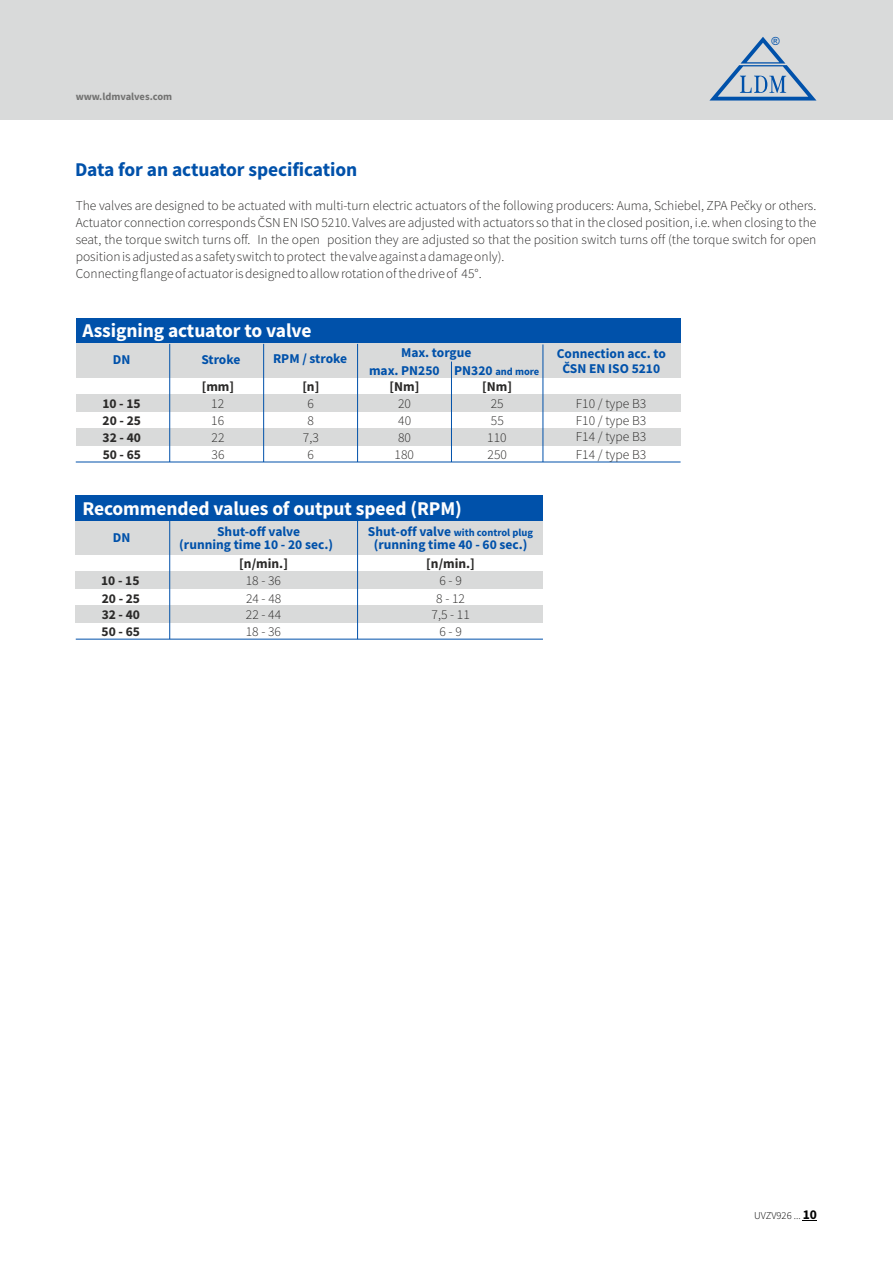
<style>
.page{position:relative;width:893px;height:1263px;background:#fff}
.page>*{position:absolute;margin:0;border:0;box-sizing:border-box;transform-origin:0 0}
.t1{font:700 19.5px "Source Sans Pro";letter-spacing:-.005em;color:#fefefe}
.t2{font:700 19.5px "Source Sans Pro";letter-spacing:-.005em;color:#0051aa}
.t3{font:300 13.5px/17.1px "Source Sans Pro";color:#2b2a29}
.t4{font:700 13.5px/14.9px "Source Sans Pro";color:#0051aa;text-align:center}
.t5{font:700 13.5px/17.1px "Source Sans Pro";color:#2b2a29;text-align:justify}
.t6{font:11.25px "Arial";color:#0051aa}
.t7{font:700 10.5px "Source Sans Pro";color:#0051aa}
.t8{font:700 10.5px "Source Sans Pro";color:#727271}
.t9{font:300 10.5px "Source Sans Pro";color:#000}
.s1{font-size:10.5px}
.s2{color:#2b2a29}
.s3{font-size:13.5px}
.s4{font-weight:700;font-size:13.5px}
</style>
<div class="page">
<div style="left:76px;top:521px;width:467px;height:34px;background:#d9dada"></div>
<div style="left:76px;top:572px;width:467px;height:17px;background:#d9dada"></div>
<div style="left:76px;top:605px;width:467px;height:17px;background:#d9dada"></div>
<div style="left:76px;top:495px;width:467px;height:26px;background:#0051aa"></div>
<div style="left:76px;top:318px;width:604px;height:26px;background:#0051aa"></div>
<div style="left:76px;top:428px;width:604px;height:17px;background:#d9dada"></div>
<div style="left:76px;top:394px;width:604px;height:17px;background:#d9dada"></div>
<div style="left:76px;top:344px;width:604px;height:34px;background:#d9dada"></div>
<hr style="left:263px;top:344px;width:1px;height:118px;background:#0051aa">
<hr style="left:169px;top:344px;width:1px;height:118px;background:#0051aa">
<hr style="left:357px;top:344px;width:1px;height:118px;background:#0051aa">
<hr style="left:451px;top:362px;width:1px;height:100px;background:#0051aa">
<hr style="left:76px;top:462px;width:605px;height:1px;background:#0051aa">
<hr style="left:169px;top:521px;width:1px;height:118px;background:#0051aa">
<hr style="left:357px;top:521px;width:1px;height:118px;background:#0051aa">
<hr style="left:76px;top:639px;width:467px;height:1px;background:#0051aa">
<hr style="left:543px;top:344px;width:1px;height:118px;background:#0051aa">
<svg style="left:803px;top:1220px;width:14px;height:1px"></svg>
<div style="left:0;top:0;width:893px;height:119px;background:#d9dada"></div>
<svg style="left:709px;top:37px;width:107px;height:64px"></svg>
<p class="t8" style="left:76px;top:92px;width:98px">www.ldmvalves.com</p>
<p class="t6" style="left:772px;top:37px;width:10px">®</p>
<h1 class="t2" style="left:75px;top:161px;width:284px">Data for an actuator specification</h1>
<p class="t3" style="left:76px;top:198px;width:742px">The valves are designed to be actuated with multi-turn electric actuators of the following producers: Auma, Schiebel, ZPA Pečky or others.<br>Actuator connection corresponds ČSN EN ISO 5210. Valves are adjusted with actuators so that in the closed position, i.e. when closing to the seat, the torque switch turns off. In the open position they are adjusted so that the position switch turns off (the torque switch for open position is adjusted as a safety switch to protect the valve against a damage only).<br>Connecting flange of actuator is designed to allow rotation of the drive of 45°.</p>
<h1 class="t1" style="left:82px;top:322px;width:231px">Assigning actuator to valve</h1>
<p class="t4" style="left:113px;top:354px;width:19px">DN</p>
<p class="t4" style="left:201px;top:354px;width:41px">Stroke</p>
<p class="t4" style="left:273px;top:353px;width:76px">RPM / stroke</p>
<p class="t4" style="left:401px;top:346px;width:72px">Max. torgue</p>
<p class="t4" style="left:557px;top:347px;width:111px">Connection acc. to<br>ČSN EN ISO 5210</p>
<p class="t4" style="left:482px;top:363px;width:59px;line-height:16.4px;text-align:left;text-indent:-113px">max. PN250 PN320 <span class="s1">and more </span><span class="s2">[Nm]</span></p>
<p class="t3" style="left:487px;top:396px;width:21px">25<br>55<br>110<br>250</p>
<p class="t5" style="left:202px;top:379px;width:34px">[mm]</p>
<p class="t5" style="left:302px;top:379px;width:19px">[n]</p>
<p class="t5" style="left:390px;top:379px;width:31px">[Nm]</p>
<p class="t3" style="left:395px;top:396px;width:21px">20<br>40<br>80<br>180</p>
<p class="t3" style="left:576px;top:396px;width:72px;text-align:justify">F10 / type B3<br>F10 / type B3<br>F14 / type B3<br>F14 / type B3</p>
<h1 class="t1" style="left:82px;top:500px;width:381px">Recommended values of output speed (RPM)</h1>
<p class="t4" style="left:113px;top:531px;width:19px">DN</p>
<p class="t5" style="left:102px;top:396px;width:40px">10 - 15<br>20 - 25<br>32 - 40<br>50 - 65</p>
<p class="t3" style="left:211px;top:396px;width:15px;text-align:justify">12<br>16<br>22<br>36</p>
<p class="t3" style="left:303px;top:396px;width:17px;text-align:center">6<br>8<br>7,3<br>6</p>
<p class="t4" style="left:217px;top:525px;width:85px">Shut-off valve</p>
<p class="t7" style="left:368px;top:528px;width:167px"><span class="s3">Shut-off valve</span> with control plug</p>
<p class="t4" style="left:374px;top:538px;width:155px">(running time 40 - 60 sec.)</p>
<p class="t4" style="left:179px;top:538px;width:155px">(running time 10 - 20 sec.)</p>
<p class="t5" style="left:239px;top:556px;width:50px">[n/min.]</p>
<p class="t5" style="left:101px;top:573px;width:40px">10 - 15<br>20 - 25<br>32 - 40<br>50 - 65</p>
<p class="t3" style="left:246px;top:573px;width:37px;text-align:justify">18 - 36<br>24 - 48<br>22 - 44<br>18 - 36</p>
<p class="t5" style="left:426px;top:556px;width:50px">[n/min.]</p>
<p class="t3" style="left:432px;top:573px;width:40px;text-align:center">6 - 9<br>8 - 12<br>7,5 - 11<br>6 - 9</p>
<p class="t9" style="left:754px;top:1211px;width:64px">UVZV926 ... <span class="s4">10</span></p>
</div>
